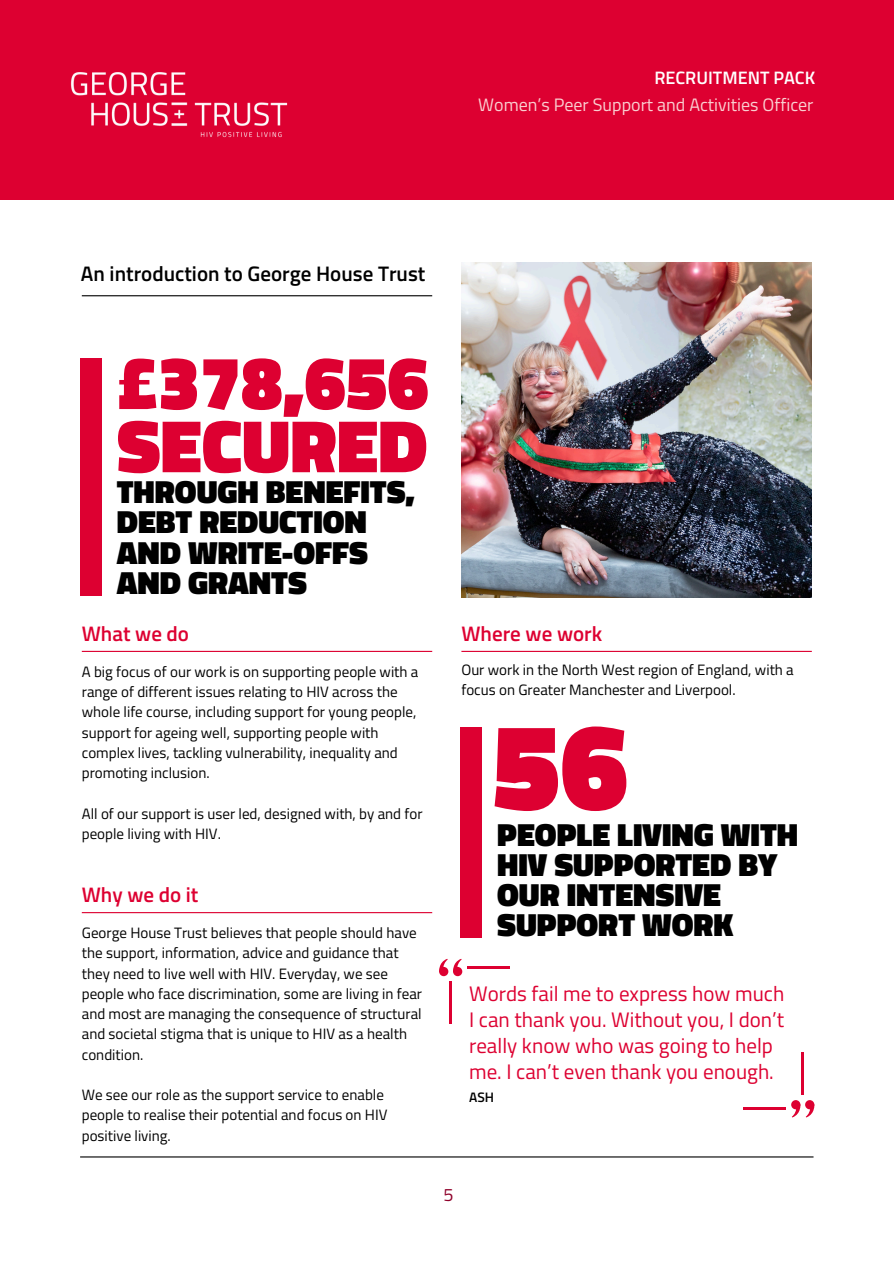
<style>
.page{position:relative;width:894px;height:1264px;background:#fff}
.page>*{position:absolute;margin:0;border:0;box-sizing:border-box;transform-origin:0 0}
.t1{font:900 123.3px "Titillium Web";color:#dd0031}
.t2{font:900 75.3px/63.2px "Titillium Web";color:#dd0031}
.t3{font:900 32.4px/30.2px "Titillium Web";color:#000}
.t4{font:21px/25.8px "Titillium Web";color:#dd0031}
.t5{font:600 21px "Titillium Web";color:#000}
.t6{font:600 21px "Titillium Web";color:#dd0031}
.t7{font:18px "Titillium Web";color:#facfd0}
.t8{font:600 18px "Titillium Web";color:#fff}
.t9{font:18px "Titillium Web";color:#8f002a}
.t10{font:15px/20.2px "Titillium Web";color:#000}
.t11{font:600 13.8px "Titillium Web";color:#000}
</style>
<div class="page">
<div style="left:0;top:0;width:893px;height:199px;background:#dd0031"></div>
<hr style="left:80px;top:1156px;width:733px;height:1px;background:#000">
<hr style="left:82px;top:295px;width:350px;height:1px;background:#000">
<img style="left:461px;top:262px;width:350px;height:336px">
<hr style="left:461px;top:651px;width:350px;height:1px;background:#dd0031">
<div style="left:80px;top:358px;width:21px;height:238px;background:#dd0031"></div>
<hr style="left:82px;top:651px;width:350px;height:1px;background:#dd0031">
<hr style="left:82px;top:912px;width:350px;height:1px;background:#dd0031">
<div style="left:453px;top:966px;width:9px;height:10px;background:#dd0031;border-radius:50%"></div>
<div style="left:439px;top:966px;width:9px;height:10px;background:#dd0031;border-radius:50%"></div>
<svg style="left:439px;top:958px;width:22px;height:16px"></svg>
<hr style="left:449px;top:981px;width:2px;height:42px;background:#dd0031">
<hr style="left:467px;top:966px;width:43px;height:2px;background:#dd0031">
<svg style="left:791px;top:1101px;width:24px;height:16px"></svg>
<hr style="left:801px;top:1052px;width:2px;height:43px;background:#dd0031">
<hr style="left:743px;top:1107px;width:43px;height:2px;background:#dd0031">
<div style="left:460px;top:727px;width:21px;height:210px;background:#dd0031"></div>
<img style="left:70px;top:72px;width:217px;height:66px">
<p class="t8" style="left:654px;top:64px;width:162px">RECRUITMENT PACK</p>
<h5 class="t7" style="left:478px;top:90px;width:336px">Women’s Peer Support and Activities Officer</h5>
<h6 class="t5" style="left:81px;top:257px;width:346px">An introduction to George House Trust</h6>
<h3 class="t2" style="left:117px;top:349px;width:313px">£378,656<br>SECURED</h3>
<p class="t3" style="left:117px;top:476px;width:299px">THROUGH BENEFITS,<br>DEBT REDUCTION<br>AND WRITE-OFFS<br>AND GRANTS</p>
<h3 class="t6" style="left:82px;top:617px;width:109px">What we do</h3>
<p class="t10" style="left:82px;top:661px;width:338px">A big focus of our work is on supporting people with a range of different issues relating to HIV across the whole life course, including support for young people, support for ageing well, supporting people with complex lives, tackling vulnerability, inequality and promoting inclusion.</p>
<h1 class="t10" style="left:82px;top:803px;width:342px">All of our support is user led, designed with, by and for people living with HIV.</h1>
<p class="t6" style="left:82px;top:878px;width:118px">Why we do it</p>
<p class="t10" style="left:82px;top:922px;width:341px">George House Trust believes that people should have the support, information, advice and guidance that they need to live well with HIV. Everyday, we see people who face discrimination, some are living in fear and most are managing the consequence of structural and societal stigma that is unique to HIV as a health condition.</p>
<p class="t10" style="left:82px;top:1084px;width:307px">We see our role as the support service to enable people to realise their potential and focus on HIV positive living.</p>
<p class="t6" style="left:461px;top:617px;width:142px">Where we work</p>
<h2 class="t10" style="left:461px;top:659px;width:334px">Our work in the North West region of England, with a focus on Greater Manchester and Liverpool.</h2>
<p class="t1" style="left:492px;top:669px;width:137px">56</p>
<p class="t3" style="left:497px;top:818px;width:302px">PEOPLE LIVING WITH<br>HIV SUPPORTED BY<br>OUR INTENSIVE<br>SUPPORT WORK</p>
<h3 class="t4" style="left:469px;top:980px;width:316px">Words fail me to express how much I can thank you. Without you, I don’t really know who was going to help me. I can’t even thank you enough.</h3>
<p class="t11" style="left:469px;top:1085px;width:26px">ASH</p>
<p class="t9" style="left:443px;top:1180px;width:12px">5</p>
</div>
